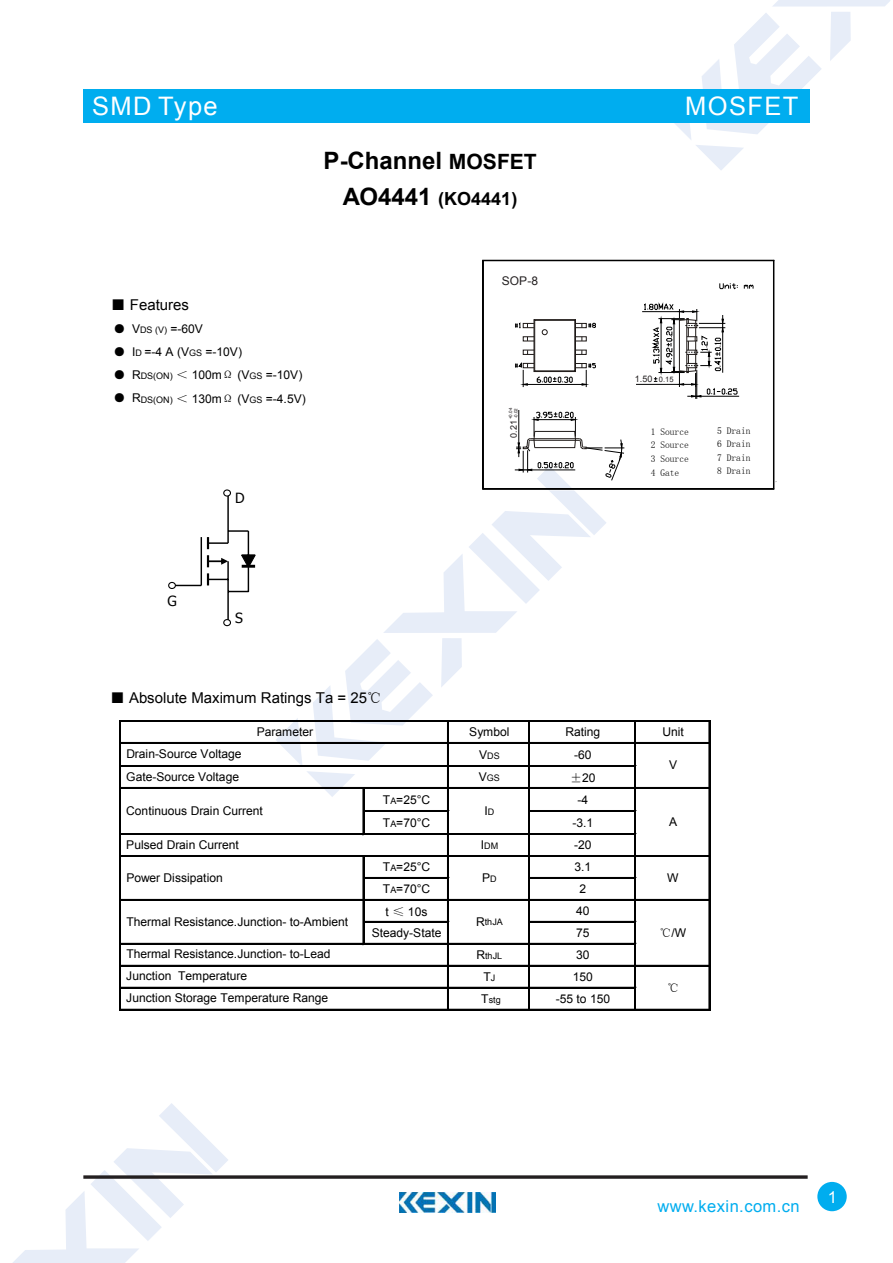
<style>
.page{position:relative;width:893px;height:1263px;background:#fff}
.page>*{position:absolute;margin:0;border:0;box-sizing:border-box;transform-origin:0 0}
.t1{font:25.5px "Arial";letter-spacing:.055em;color:#fff}
.t2{font:700 24px "Arial";color:#000}
.t3{font:700 18px "Arial";letter-spacing:.005em;color:#000}
.t4{font:16.5px "Arial";letter-spacing:.025em;color:#00adef}
.t5{font:16.5px "Arial";color:#fff}
.t6{font:15px "Arial";color:#000}
.t7{font:14.1px "Tahoma";color:#000}
.t8{font:12px/21.9px "Arial";letter-spacing:-.005em;color:#000}
.t9{font:12px "Arial";color:#231f20}
.t10{font:12px "Sim Sun";color:#000}
.t11{font:9.45px/13.6px "Arial";color:#000}
.t12{font:9px "Arial";color:#000}
.t13{font:9px "Arial";color:#231f20}
.t14{font:4.5px/5.2px "Arial";color:#231f20}
.s1{font-size:21px}
.s2{font-size:24px}
.s3{font-family:"Sim Sun"}
.s4{font-size:9px}
.s5{font-size:7.5px}
.s6{font-size:12px}
</style>
<div class="page">
<svg style="left:674px;top:0;width:216px;height:170px"></svg>
<svg style="left:13px;top:1103px;width:215px;height:160px"></svg>
<div style="left:83px;top:89px;width:726px;height:34px;background:#00adef"></div>
<svg style="left:83px;top:1175px;width:725px;height:4px;background:#433f40"></svg>
<div style="left:817px;top:1182px;width:30px;height:29px;background:#00adef;border-radius:50%"></div>
<img style="left:400px;top:1193px;width:95px;height:20px">
<svg style="left:276px;top:260px;width:501px;height:537px"></svg>
<hr style="left:364px;top:810px;width:85px;height:2px;background:#000">
<hr style="left:363px;top:789px;width:1px;height:46px;background:#000">
<hr style="left:364px;top:877px;width:85px;height:2px;background:#000">
<hr style="left:364px;top:921px;width:85px;height:2px;background:#000">
<hr style="left:120px;top:720px;width:1px;height:291px;background:#000">
<hr style="left:447px;top:722px;width:2px;height:289px;background:#000">
<hr style="left:528px;top:722px;width:2px;height:289px;background:#000">
<hr style="left:634px;top:722px;width:2px;height:289px;background:#000">
<hr style="left:709px;top:722px;width:1px;height:289px;background:#000">
<hr style="left:363px;top:857px;width:1px;height:88px;background:#000">
<hr style="left:121px;top:720px;width:589px;height:2px;background:#000">
<hr style="left:121px;top:742px;width:589px;height:2px;background:#000">
<hr style="left:121px;top:765px;width:515px;height:2px;background:#000">
<hr style="left:121px;top:787px;width:589px;height:2px;background:#000">
<hr style="left:530px;top:810px;width:106px;height:2px;background:#000">
<hr style="left:121px;top:833px;width:515px;height:1px;background:#000">
<hr style="left:121px;top:834px;width:515px;height:1px;background:#000">
<hr style="left:121px;top:855px;width:589px;height:2px;background:#000">
<hr style="left:530px;top:877px;width:106px;height:2px;background:#000">
<hr style="left:121px;top:899px;width:589px;height:2px;background:#000">
<hr style="left:530px;top:921px;width:106px;height:2px;background:#000">
<hr style="left:121px;top:943px;width:515px;height:2px;background:#000">
<hr style="left:121px;top:965px;width:589px;height:2px;background:#000">
<hr style="left:121px;top:987px;width:515px;height:2px;background:#000">
<hr style="left:121px;top:1009px;width:589px;height:2px;background:#000">
<hr style="left:201px;top:537px;width:1px;height:48px;background:#010101">
<div style="left:223px;top:489px;width:8px;height:8px;border:1px solid #010101;border-radius:50%"></div>
<svg style="left:169px;top:582px;width:32px;height:6px"></svg>
<div style="left:168px;top:582px;width:8px;height:7px;border:1px solid #010101;border-radius:50%"></div>
<svg style="left:207px;top:490px;width:49px;height:136px"></svg>
<h1 class="t1" style="left:92px;top:89px;width:127px">SMD Type</h1>
<h2 class="t2" style="left:324px;top:145px;width:215px">P-Channel <span class="s1">MOSFET</span></h2>
<h3 class="t3" style="left:343px;top:187px;width:176px"><span class="s2">AO4441</span> (KO4441)</h3>
<p class="t6" style="left:111px;top:295px;width:80px"><span class="s3">■</span> Features</p>
<p class="t8" style="left:113px;top:318px;width:91px"><span class="s3">●</span> V<span class="s4">DS (V)</span> =-60V</p>
<p class="t8" style="left:113px;top:341px;width:130px"><span class="s3">●</span> I<span class="s4">D</span> =-4 A (V<span class="s4">GS</span> =-10V)</p>
<p class="t8" style="left:113px;top:364px;width:190px"><span class="s3">●</span> R<span class="s4">DS(ON)</span> <span class="s3">＜</span> 100m<span class="s3">Ω</span> (V<span class="s4">GS</span> =-10V)</p>
<p class="t8" style="left:113px;top:387px;width:194px"><span class="s3">●</span> R<span class="s4">DS(ON)</span> <span class="s3">＜</span> 130m<span class="s3">Ω</span> (V<span class="s4">GS</span> =-4.5V)</p>
<p class="t7" style="left:235px;top:488px;width:11px">D</p>
<p class="t9" style="left:502px;top:273px;width:38px">SOP-8</p>
<p class="t14" style="left:508px;top:419px;width:13px;rotate:-90deg">+0.04 -0.02</p>
<p class="t13" style="left:508px;top:438px;width:19px;rotate:-90deg">0.21</p>
<p class="t7" style="left:168px;top:591px;width:11px">G</p>
<p class="t7" style="left:235px;top:609px;width:9px">S</p>
<p class="t6" style="left:110px;top:688px;width:273px"><span class="s3">■</span> Absolute Maximum Ratings Ta = 25<span class="s3">℃</span></p>
<h1 class="t1" style="left:685px;top:89px;width:115px">MOSFET</h1>
<p class="t13" style="left:635px;top:373px;width:40px">1.50 <span class="s5">0.15</span></p>
<p class="t11" style="left:651px;top:425px;width:39px;text-align:justify">1 Source 2 Source 3 Source 4 Gate</p>
<p class="t11" style="left:717px;top:424px;width:35px;line-height:12.8px">5 Drain<br>6 Drain</p>
<p class="t11" style="left:717px;top:451px;width:35px">7 Drain<br>8 Drain</p>
<p class="t8" style="left:257px;top:721px;width:58px">Parameter</p>
<p class="t8" style="left:126px;top:743px;width:117px;line-height:22.5px">Drain-Source Voltage<br>Gate-Source Voltage</p>
<p class="t8" style="left:126px;top:800px;width:138px">Continuous Drain Current</p>
<p class="t8" style="left:126px;top:834px;width:114px">Pulsed Drain Current</p>
<p class="t8" style="left:126px;top:867px;width:98px">Power Dissipation</p>
<p class="t8" style="left:126px;top:910px;width:223px">Thermal Resistance.Junction- to-Ambient</p>
<p class="t8" style="left:126px;top:943px;width:206px">Thermal Resistance.Junction- to-Lead<br>Junction Temperature<br>Junction Storage Temperature Range</p>
<p class="t8" style="left:469px;top:721px;width:42px">Symbol</p>
<p class="t8" style="left:565px;top:721px;width:36px">Rating</p>
<p class="t8" style="left:662px;top:721px;width:23px">Unit</p>
<p class="t12" style="left:479px;top:750px;width:22px"><span class="s6">V</span>DS</p>
<p class="t8" style="left:574px;top:744px;width:19px">-60</p>
<p class="t12" style="left:479px;top:772px;width:23px"><span class="s6">V</span>GS</p>
<p class="t8" style="left:570px;top:767px;width:27px"><span class="s3">±</span>20</p>
<p class="t8" style="left:669px;top:754px;width:10px">V</p>
<p class="t8" style="left:383px;top:789px;width:49px">T<span class="s4">A</span>=25°C</p>
<p class="t8" style="left:577px;top:789px;width:12px">-4</p>
<p class="t8" style="left:383px;top:812px;width:49px">T<span class="s4">A</span>=70°C</p>
<p class="t8" style="left:572px;top:812px;width:22px">-3.1</p>
<p class="t12" style="left:481px;top:840px;width:19px"><span class="s6">I</span>DM</p>
<p class="t8" style="left:574px;top:834px;width:19px">-20</p>
<p class="t8" style="left:383px;top:856px;width:49px">T<span class="s4">A</span>=25°C</p>
<p class="t8" style="left:574px;top:856px;width:18px">3.1</p>
<p class="t8" style="left:383px;top:878px;width:49px">T<span class="s4">A</span>=70°C</p>
<p class="t8" style="left:579px;top:878px;width:8px">2</p>
<p class="t8" style="left:386px;top:901px;width:43px">t <span class="s3">≤</span> 10s</p>
<p class="t8" style="left:576px;top:900px;width:15px">40</p>
<p class="t8" style="left:372px;top:922px;width:71px">Steady-State</p>
<p class="t8" style="left:576px;top:922px;width:15px">75</p>
<p class="t12" style="left:476px;top:950px;width:27px"><span class="s6">R</span>thJL</p>
<p class="t8" style="left:576px;top:944px;width:15px">30</p>
<p class="t8" style="left:483px;top:966px;width:13px">T<span class="s4">J</span></p>
<p class="t8" style="left:573px;top:966px;width:22px">150</p>
<p class="t12" style="left:481px;top:994px;width:21px"><span class="s6">T</span>stg</p>
<p class="t8" style="left:556px;top:988px;width:56px">-55 to 150</p>
<p class="t8" style="left:484px;top:800px;width:11px">I<span class="s4">D</span></p>
<p class="t8" style="left:482px;top:867px;width:16px">P<span class="s4">D</span></p>
<p class="t12" style="left:476px;top:916px;width:28px"><span class="s6">R</span>thJA</p>
<p class="t8" style="left:669px;top:811px;width:10px">A</p>
<p class="t8" style="left:667px;top:867px;width:13px">W</p>
<p class="t8" style="left:659px;top:922px;width:28px"><span class="s3">℃</span>/W</p>
<p class="t10" style="left:667px;top:982px;width:14px">℃</p>
<h3 class="t4" style="left:657px;top:1196px;width:144px">www.kexin.com.cn</h3>
<h3 class="t5" style="left:828px;top:1186px;width:11px">1</h3>
</div>
